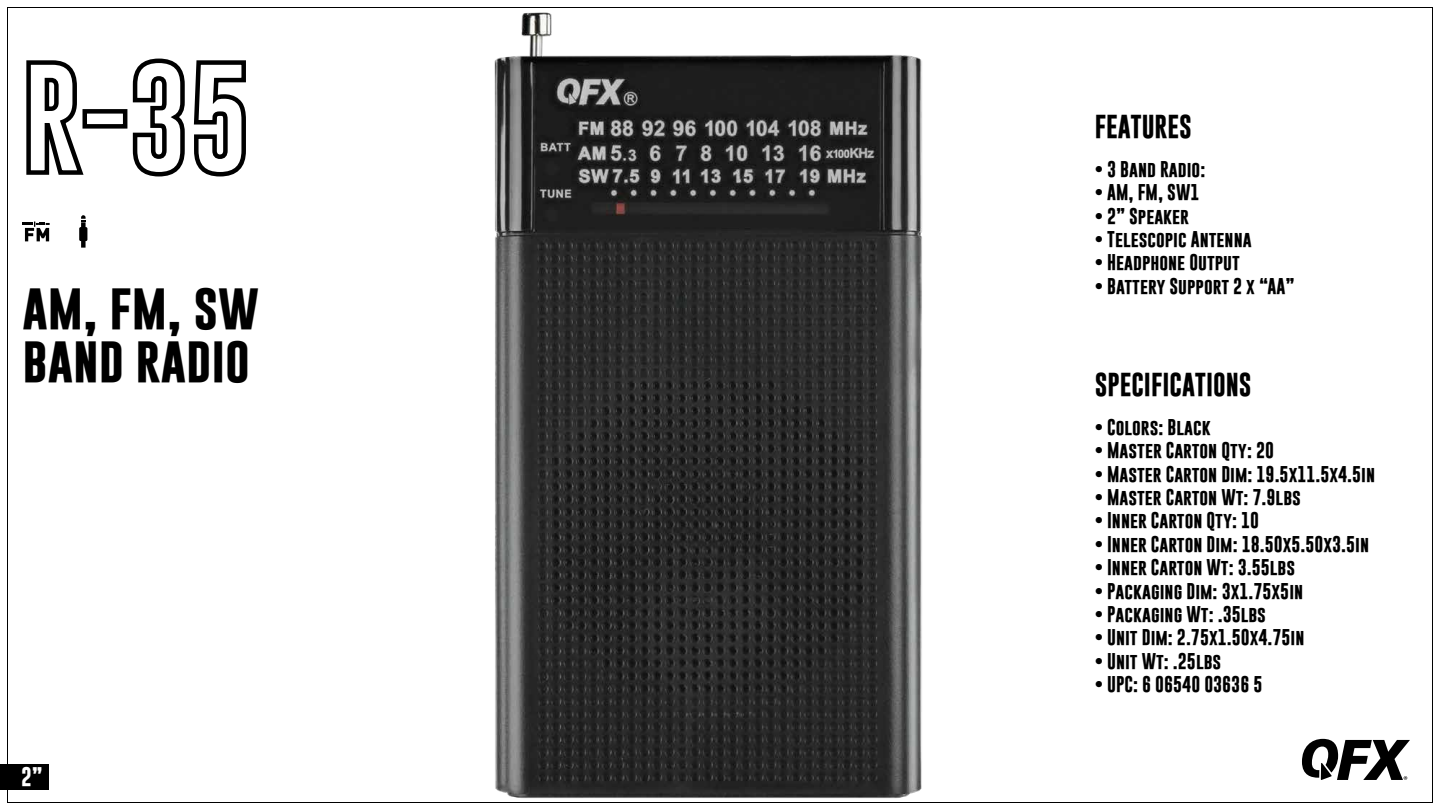
<style>
.page{position:relative;width:1440px;height:810px;background:#fff}
.page>*{position:absolute;margin:0;border:0;box-sizing:border-box;transform-origin:0 0}
.t1{font:700 42px/52.2px "Gobold";color:#000;scale:1.12 1}
.t2{font:700 24px "Gobold";color:#000}
.t3{font:700 19.5px "Gobold";color:#fff}
.t4{font:700 16.5px "Gobold";color:#000}
</style>
<div class="page">
<div style="left:0;top:764px;width:48px;height:26px;background:#000"></div>
<img style="left:494px;top:12px;width:428px;height:786px">
<svg style="left:26px;top:60px;width:58px;height:115px"></svg>
<div style="left:82px;top:109px;width:45px;height:20px;border:4px solid #000"></div>
<svg style="left:132px;top:58px;width:114px;height:119px"></svg>
<svg style="left:23px;top:221px;width:27px;height:20px"></svg>
<svg style="left:79px;top:215px;width:8px;height:33px"></svg>
<svg style="left:1302px;top:739px;width:108px;height:41px"></svg>
<h1 class="t1" style="left:23px;top:283px;width:213px">AM, FM, SW<br>BAND RADIO</h1>
<p class="t3" style="left:21px;top:764px;width:23px">2”</p>
<h2 class="t2" style="left:1094px;top:111px;width:99px">FEATURES</h2>
<p class="t4" style="left:1094px;top:158px;width:112px">• 3 Band Radio:</p>
<p class="t4" style="left:1094px;top:182px;width:106px">• AM, FM, SW1</p>
<p class="t4" style="left:1094px;top:205px;width:96px">• 2” Speaker</p>
<p class="t4" style="left:1094px;top:228px;width:158px">• Telescopic Antenna</p>
<p class="t4" style="left:1094px;top:252px;width:147px">• Headphone Output</p>
<p class="t4" style="left:1094px;top:275px;width:201px">• Battery Support 2 x “AA”</p>
<h2 class="t2" style="left:1094px;top:369px;width:158px">SPECIFICATIONS</h2>
<p class="t4" style="left:1094px;top:416px;width:117px">• Colors: Black</p>
<p class="t4" style="left:1094px;top:440px;width:181px">• Master Carton Qty: 20</p>
<p class="t4" style="left:1094px;top:463px;width:282px">• Master Carton Dim: 19.5x11.5x4.5in</p>
<p class="t4" style="left:1094px;top:486px;width:208px">• Master Carton Wt: 7.9lbs</p>
<p class="t4" style="left:1094px;top:510px;width:166px">• Inner Carton Qty: 10</p>
<p class="t4" style="left:1094px;top:533px;width:276px">• Inner Carton Dim: 18.50x5.50x3.5in</p>
<p class="t4" style="left:1094px;top:557px;width:202px">• Inner Carton Wt: 3.55lbs</p>
<p class="t4" style="left:1094px;top:580px;width:210px">• Packaging Dim: 3x1.75x5in</p>
<p class="t4" style="left:1094px;top:603px;width:173px">• Packaging Wt: .35lbs</p>
<p class="t4" style="left:1094px;top:627px;width:211px">• Unit Dim: 2.75x1.50x4.75in</p>
<p class="t4" style="left:1094px;top:650px;width:128px">• Unit Wt: .25lbs</p>
<p class="t4" style="left:1094px;top:674px;width:169px">• UPC: 6 06540 03636 5</p>
</div>
